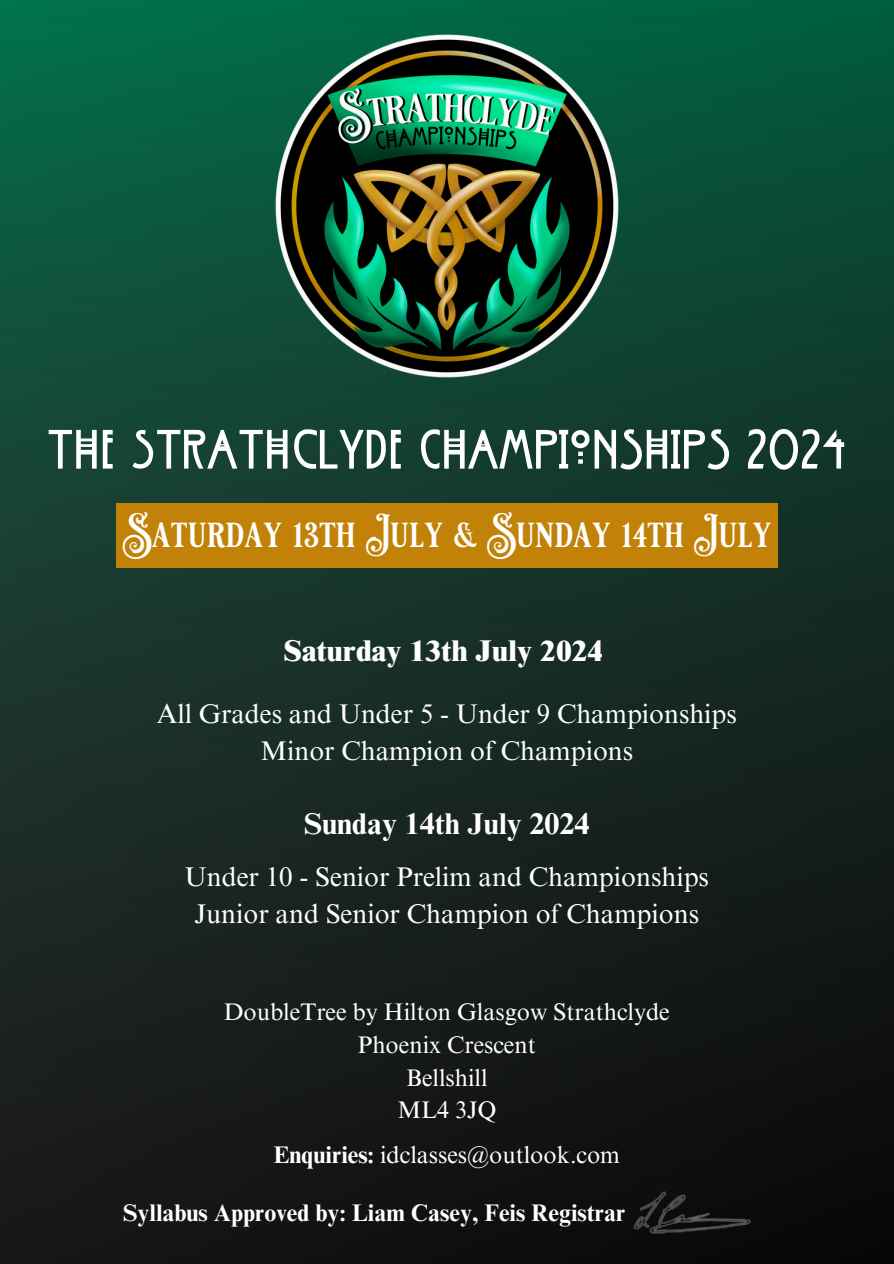
<style>
.page{position:relative;width:894px;height:1264px;background:#fff}
.page>*{position:absolute;margin:0;border:0;box-sizing:border-box;transform-origin:0 0}
.t1{font:58.05px "American Horror Story";color:#fff}
.t2{font:34.65px "Royal Signage";color:#fff}
.t3{font:800 30px "Times NRMT Pro";color:#fff}
.t4{font:700 30px "Times NRMT Pro";color:#fff}
.t5{font:27px/37.2px "Times NRMT Pro";color:#fff;text-align:center}
.t6{font:24px "Times NRMT Pro";color:#fff}
.t7{font:700 24px "Times NRMT Pro";color:#fff}
.s1{font-weight:700}
</style>
<div class="page">
<img style="left:0;top:0;width:893px;height:1263px">
<img style="left:263px;top:22px;width:367px;height:367px">
<div style="left:116px;top:503px;width:661px;height:64px;background:#c18207"></div>
<img style="left:630px;top:1190px;width:128px;height:47px">
<p class="t1" style="left:47px;top:422px;width:800px">THE STRATHCLYDE CHAMPIONSHIPS 2024</p>
<p class="t2" style="left:122px;top:505px;width:651px">SATURDAY 13TH JULY &amp; SUNDAY 14TH JULY</p>
<h3 class="t3" style="left:283px;top:640px;width:322px">Saturday 13th July 2024</h3>
<p class="t5" style="left:157px;top:698px;width:581px">All Grades and Under 5 - Under 9 Championships<br>Minor Champion of Champions</p>
<h4 class="t4" style="left:304px;top:812px;width:287px">Sunday 14th July 2024</h4>
<p class="t5" style="left:184px;top:861px;width:526px">Under 10 - Senior Prelim and Championships<br>Junior and Senior Champion of Champions</p>
<h1 class="t6" style="left:224px;top:1003px;width:447px">DoubleTree by Hilton Glasgow Strathclyde</h1>
<h2 class="t6" style="left:358px;top:1035px;width:179px">Phoenix Crescent</h2>
<h3 class="t6" style="left:406px;top:1068px;width:83px">Bellshill</h3>
<h5 class="t6" style="left:397px;top:1101px;width:100px">ML4 3JQ</h5>
<p class="t6" style="left:273px;top:1145px;width:348px"><span class="s1">Enquiries:</span> idclasses@outlook.com</p>
<p class="t7" style="left:123px;top:1203px;width:503px">Syllabus Approved by: Liam Casey, Feis Registrar</p>
</div>
